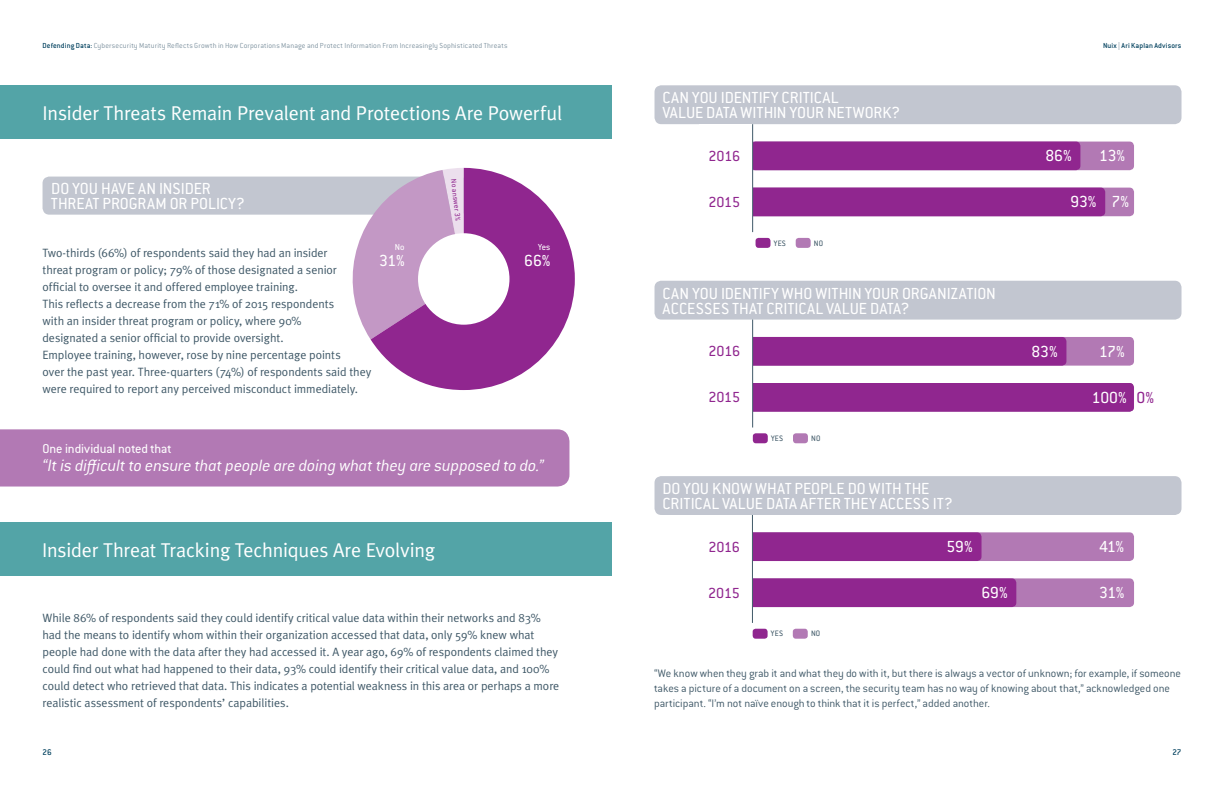
<style>
.page{position:relative;width:1224px;height:792px;background:#fff}
.page>*{position:absolute;margin:0;border:0;box-sizing:border-box;transform-origin:0 0}
.t1{font:20px "Meta Plus Normal";letter-spacing:-.01em;color:#fff}
.t2{font:italic 300 18px "Conduit ITC Std";letter-spacing:-.005em;color:#fff}
.t3{font:17.6px/15.2px "Conduit ITC Std";letter-spacing:.01em;color:#fff}
.t4{font:16px "Conduit ITC Std";letter-spacing:-.015em;color:#90268f}
.t5{font:14px "Conduit ITC Std";color:#fff}
.t6{font:12px/17px "Meta Plus Normal";letter-spacing:-.005em;color:#405968}
.t7{font:300 12px/15px "Conduit ITC Std";letter-spacing:-.005em;color:#405968}
.t8{font:9.6px "Conduit ITC Std";color:#fff}
.t9{font:500 9px "Conduit ITC Std";color:#02415e}
.t10{font:8.6px "Conduit ITC Std";letter-spacing:.025em;color:#405968}
.t11{font:300 8px "Conduit ITC Std";letter-spacing:.015em;color:#8094a1}
.t12{font:500 8px "Conduit ITC Std";letter-spacing:.02em;color:#02415e}
.t13{font:8px "Conduit ITC Std";color:#90268f}
.s1{font-weight:500;color:#02415e}
.s2{color:#8094a1}
.s3{color:#90268f}
</style>
<div class="page">
<div style="left:43px;top:177px;width:423px;height:38px;background:#c2c6d0;border-radius:7px"></div>
<svg style="left:337px;top:176px;width:34px;height:163px"></svg>
<svg style="left:371px;top:168px;width:204px;height:222px;fill:#90268f"></svg>
<div style="left:418px;top:233px;width:91px;height:92px;background:#fff;border-radius:50%"></div>
<div style="left:0;top:85px;width:612px;height:54px;background:#53a4a7"></div>
<div style="left:0;top:429px;width:569px;height:58px;background:#b279b4"></div>
<div style="left:0;top:523px;width:612px;height:53px;background:#53a4a7"></div>
<div style="left:655px;top:85px;width:527px;height:39px;background:#c2c6d0;border-radius:7px"></div>
<div style="left:740px;top:142px;width:394px;height:28px;background:#b279b4;border-radius:5px"></div>
<div style="left:751px;top:142px;width:329px;height:28px;background:#90268f;border-radius:5px"></div>
<div style="left:740px;top:188px;width:394px;height:28px;background:#b279b4;border-radius:5px"></div>
<div style="left:748px;top:188px;width:357px;height:28px;background:#90268f;border-radius:5px"></div>
<div style="left:699px;top:124px;width:53px;height:108px;background:#fff"></div>
<hr style="left:752px;top:124px;width:1px;height:108px;background:#405968">
<div style="left:756px;top:238px;width:14px;height:10px;background:#90268f;border-radius:3px"></div>
<div style="left:796px;top:238px;width:15px;height:10px;background:#b279b4;border-radius:3px"></div>
<div style="left:726px;top:383px;width:408px;height:29px;background:#90268f;border-radius:5px"></div>
<div style="left:655px;top:281px;width:527px;height:39px;background:#c2c6d0;border-radius:7px"></div>
<div style="left:718px;top:337px;width:416px;height:29px;background:#b279b4;border-radius:5px"></div>
<div style="left:715px;top:337px;width:351px;height:29px;background:#90268f;border-radius:5px"></div>
<div style="left:699px;top:320px;width:53px;height:108px;background:#fff"></div>
<hr style="left:752px;top:320px;width:1px;height:108px;background:#405968">
<div style="left:753px;top:433px;width:15px;height:10px;background:#90268f;border-radius:3px"></div>
<div style="left:793px;top:433px;width:15px;height:10px;background:#b279b4;border-radius:3px"></div>
<div style="left:655px;top:476px;width:527px;height:39px;background:#c2c6d0;border-radius:7px"></div>
<div style="left:738px;top:532px;width:396px;height:29px;background:#b279b4;border-radius:5px"></div>
<div style="left:748px;top:532px;width:234px;height:29px;background:#90268f;border-radius:5px"></div>
<div style="left:738px;top:578px;width:396px;height:29px;background:#b279b4;border-radius:5px"></div>
<div style="left:745px;top:578px;width:271px;height:29px;background:#90268f;border-radius:5px"></div>
<div style="left:699px;top:515px;width:53px;height:108px;background:#fff"></div>
<hr style="left:752px;top:515px;width:1px;height:108px;background:#405968">
<div style="left:753px;top:629px;width:15px;height:10px;background:#90268f;border-radius:3px"></div>
<div style="left:793px;top:629px;width:15px;height:10px;background:#b279b4;border-radius:3px"></div>
<p class="t11" style="left:43px;top:40px;width:466px"><span class="s1">Defending Data:</span> Cybersecurity Maturity Reflects Growth in How Corporations Manage and Protect Information From Increasingly Sophisticated Threats</p>
<p class="t12" style="left:1103px;top:40px;width:80px">Nuix <span class="s2">|</span> Ari Kaplan Advisors</p>
<h1 class="t1" style="left:43px;top:101px;width:521px">Insider Threats Remain Prevalent and Protections Are Powerful</h1>
<h3 class="t3" style="left:51px;top:180px;width:161px">DO YOU HAVE AN INSIDER<br>THREAT PROGRAM OR POLIC</h3>
<h3 class="t3" style="left:229px;top:195px;width:18px">Y?</h3>
<p class="t6" style="left:43px;top:244px;width:330px">Two-thirds (66%) of respondents said they had an insider<br>threat program or policy; 79% of those designated a senior official to oversee it and offered employee training.<br>This reflects a decrease from the 71% of 2015 respondents<br>with an insider threat program or policy, where 90%<br>designated a senior official to provide oversight.<br>Employee training, however, rose by nine percentage points<br>over the past year. Three-quarters (74%) of respondents said they were required to report any perceived misconduct immediately.</p>
<p class="t8" style="left:395px;top:242px;width:11px">NO</p>
<h3 class="t3" style="left:379px;top:252px;width:27px">31%</h3>
<p class="t13" style="left:459px;top:179px;width:43px;rotate:84deg">NO ANSWER3%</p>
<p class="t8" style="left:538px;top:242px;width:14px">YES</p>
<h3 class="t3" style="left:524px;top:252px;width:28px">66%</h3>
<p class="t5" style="left:43px;top:441px;width:130px">ONE INDIVIDUAL NOTED THAT</p>
<h2 class="t2" style="left:43px;top:455px;width:503px">“It is difficult to ensure that people are doing what they are supposed to do.”</h2>
<h1 class="t1" style="left:42px;top:539px;width:395px">Insider Threat Tracking Techniques Are Evolving</h1>
<p class="t6" style="left:43px;top:609px;width:518px">While 86% of respondents said they could identify critical value data within their networks and 83% had the means to identify whom within their organization accessed that data, only 59% knew what people had done with the data after they had accessed it. A year ago, 69% of respondents claimed they could find out what had happened to their data, 93% could identify their critical value data, and 100% could detect who retrieved that data. This indicates a potential weakness in this area or perhaps a more realistic assessment of respondents’ capabilities.</p>
<h3 class="t3" style="left:662px;top:90px;width:239px">CAN YOU IDENTIFY CRITICAL<br>VALUE DATA WITHI N YOUR NETWORK?</h3>
<h3 class="t4" style="left:709px;top:146px;width:33px">2016</h3>
<h3 class="t4" style="left:709px;top:192px;width:33px">2015</h3>
<p class="t10" style="left:774px;top:238px;width:14px">YES</p>
<p class="t10" style="left:814px;top:238px;width:10px">NO</p>
<h3 class="t3" style="left:1046px;top:148px;width:28px">86%</h3>
<h3 class="t3" style="left:1099px;top:148px;width:27px">13%</h3>
<h3 class="t3" style="left:1070px;top:194px;width:60px">93% 7%</h3>
<h3 class="t3" style="left:663px;top:285px;width:335px">CAN YOU IDENTIFY WHO WITHI N YOUR ORGANIZATION<br>ACCESSES THAT CRITICAL VALUE DATA?</h3>
<h3 class="t4" style="left:709px;top:342px;width:33px">2016</h3>
<h3 class="t3" style="left:1032px;top:343px;width:28px">83%</h3>
<h3 class="t3" style="left:1099px;top:343px;width:27px">17%</h3>
<h3 class="t4" style="left:709px;top:388px;width:33px">2015</h3>
<p class="t10" style="left:771px;top:433px;width:14px">YES</p>
<p class="t10" style="left:811px;top:433px;width:10px">NO</p>
<h3 class="t3" style="left:1092px;top:389px;width:64px">100% <span class="s3">0%</span></h3>
<h3 class="t3" style="left:662px;top:480px;width:292px;text-indent:185px">DO WITH THE<br>CRITICAL VALUE DATA AFTER THEY ACCESS IT?</h3>
<h3 class="t3" style="left:662px;top:480px;width:142px">DO YOU KNOW WHAT PEOPLE</h3>
<h3 class="t4" style="left:708px;top:537px;width:33px">2016</h3>
<h3 class="t4" style="left:708px;top:583px;width:33px">2015</h3>
<h3 class="t3" style="left:947px;top:539px;width:28px">59%</h3>
<h3 class="t3" style="left:981px;top:585px;width:28px">69%</h3>
<p class="t10" style="left:771px;top:629px;width:14px">YES</p>
<p class="t10" style="left:811px;top:629px;width:10px">NO</p>
<h3 class="t3" style="left:1099px;top:539px;width:27px">41%</h3>
<h3 class="t3" style="left:1099px;top:585px;width:27px">31%</h3>
<p class="t7" style="left:654px;top:665px;width:529px">“We know when they grab it and what they do with it, but there is always a vector of unknown; for example, if someone takes a picture of a document on a screen, the security team has no way of knowing about that,” acknowledged one participant. “I’m not naïve enough to think that it is perfect,” added another.</p>
<p class="t9" style="left:43px;top:747px;width:11px">26</p>
<p class="t9" style="left:1172px;top:747px;width:11px">27</p>
</div>
